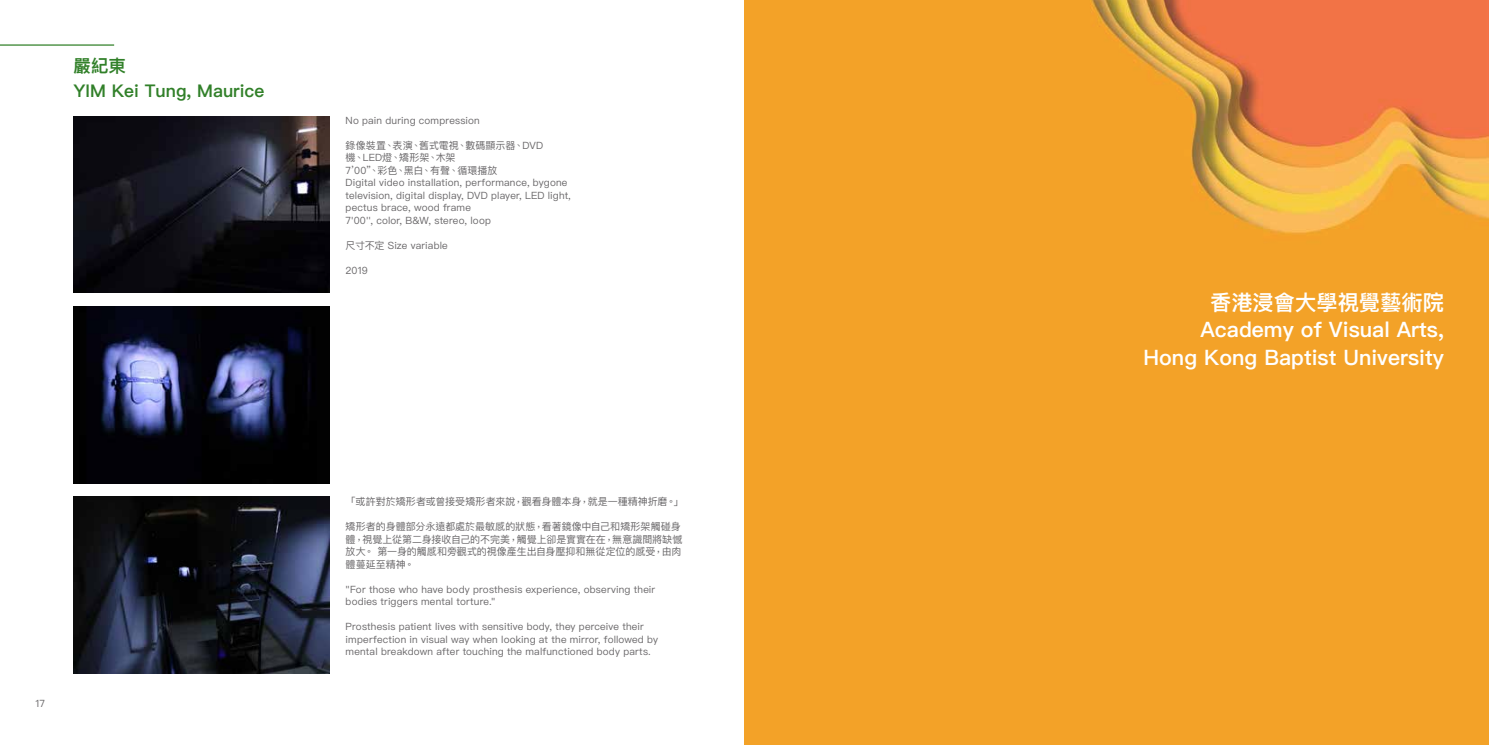
<style>
.page{position:relative;width:1489px;height:745px;background:#fff}
.page>*{position:absolute;margin:0;border:0;box-sizing:border-box;transform-origin:0 0}
.t1{font:600 21.25px/27.5px "Ping Fang HK";color:#fff;text-align:right}
.t2{font:600 17.5px/25px "Ping Fang HK";color:#318029}
.t3{font:10px/12.5px "Ping Fang HK";letter-spacing:.01em;color:#696769}
</style>
<div class="page">
<hr style="left:0;top:44px;width:114px;height:2px;background:#318029">
<img style="left:74px;top:116px;width:256px;height:177px">
<img style="left:74px;top:306px;width:256px;height:177px">
<img style="left:74px;top:496px;width:256px;height:177px">
<img style="left:744px;top:0;width:744px;height:744px">
<h2 class="t2" style="left:74px;top:53px;width:192px">嚴紀東<br>YIM Kei Tung, Maurice</h2>
<p class="t3" style="left:345px;top:113px;width:136px">No pain during compression</p>
<p class="t3" style="left:345px;top:138px;width:227px">錄像裝置、表演、舊式電視、數碼顯示器、DVD<br>機、LED燈、矯形架、木架<br>7’00”、彩色、黑白、有聲、循環播放<br>Digital video installation, performance, bygone television, digital display, DVD player, LED light, pectus brace, wood frame<br>7'00'', color, B&amp;W, stereo, loop</p>
<p class="t3" style="left:345px;top:238px;width:104px">尺寸不定 Size variable</p>
<p class="t3" style="left:345px;top:263px;width:24px">2019</p>
<p class="t3" style="left:36px;top:696px;width:11px">17</p>
<p class="t3" style="left:345px;top:495px;width:340px">「或許對於矯形者或曾接受矯形者來說，觀看身體本身，就是一種精神折磨。」</p>
<p class="t3" style="left:345px;top:520px;width:338px">矯形者的身體部分永遠都處於最敏感的狀態，看著鏡像中自己和矯形架觸碰身體，視覺上從第二身接收自己的不完美，觸覺上卻是實實在在，無意識間將缺憾放大。 第一身的觸感和旁觀式的視像產生出自身壓抑和無從定位的感受，由肉體蔓延至精神。</p>
<p class="t3" style="left:345px;top:582px;width:311px">"For those who have body prosthesis experience, observing their bodies triggers mental torture."</p>
<p class="t3" style="left:345px;top:620px;width:314px">Prosthesis patient lives with sensitive body, they perceive their imperfection in visual way when looking at the mirror, followed by mental breakdown after touching the malfunctioned body parts.</p>
<h1 class="t1" style="left:1143px;top:288px;width:302px">香港浸會大學視覺藝術院<br>Academy of Visual Arts,<br>Hong Kong Baptist University</h1>
</div>
